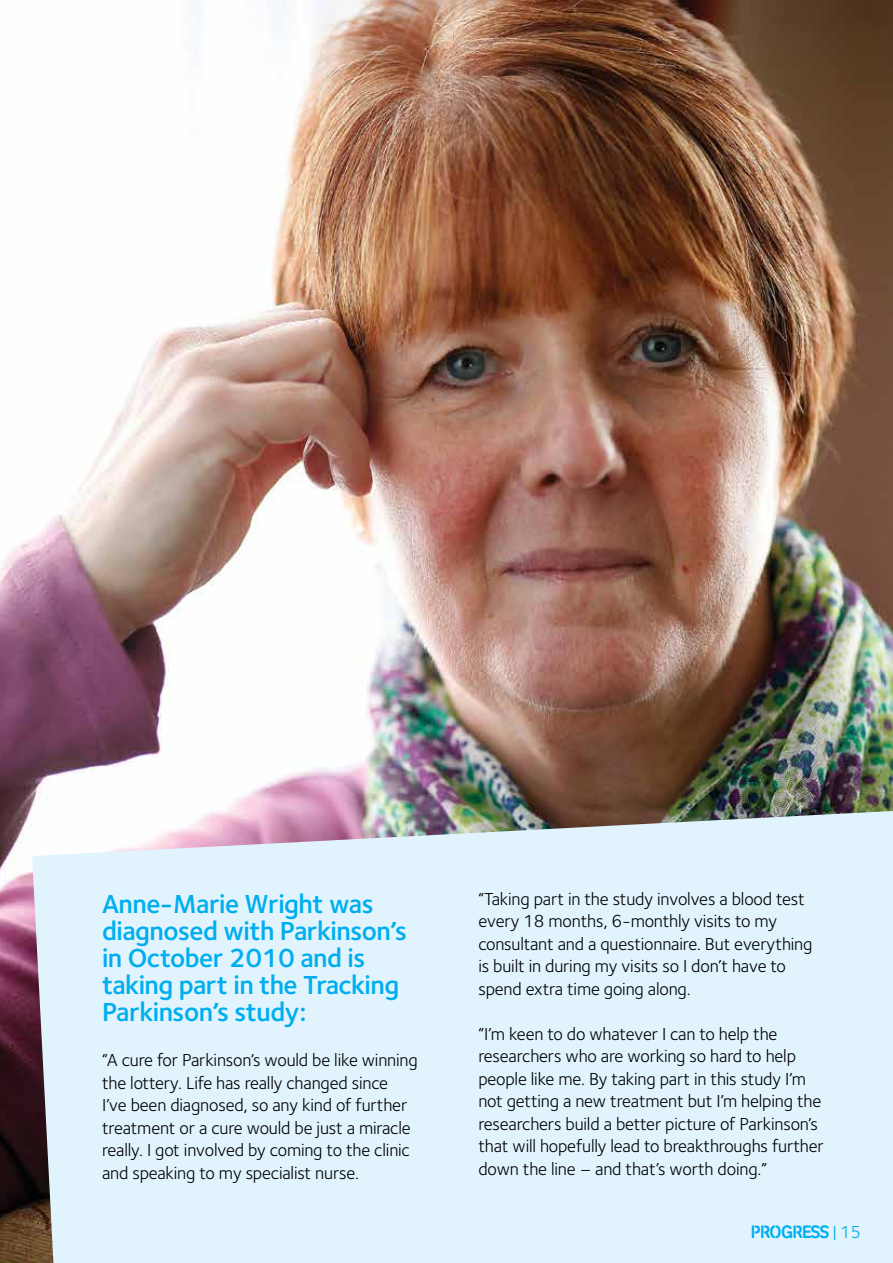
<style>
.page{position:relative;width:893px;height:1263px;background:#fff}
.page>*{position:absolute;margin:0;border:0;box-sizing:border-box;transform-origin:0 0}
.t1{font:600 27px/27px "Foundry Sterling";letter-spacing:-.02em;color:#00aeef}
.t2{font:18px/22.5px "Foundry Sterling";letter-spacing:-.01em;color:#000}
.t3{font:18px "Parkinsons UK Stencil";letter-spacing:-.03em;color:#00aeef}
.s1{font-family:"Foundry Sterling"}
</style>
<div class="page">
<img style="left:0;top:0;width:893px;height:1263px">
<div style="left:32px;top:811px;width:861px;height:452px;background:#e1f4fd"></div>
<h1 class="t1" style="left:102px;top:892px;width:306px">Anne-Marie Wright was diagnosed with Parkinson’s in October 2010 and is taking part in the Tracking<br>Parkinson’s study:</h1>
<p class="t2" style="left:102px;top:1049px;width:317px">“A cure for Parkinson’s would be like winning the lottery. Life has really changed since<br>I’ve been diagnosed, so any kind of further treatment or a cure would be just a miracle really. I got involved by coming to the clinic and speaking to my specialist nurse.</p>
<p class="t2" style="left:478px;top:888px;width:336px">“Taking part in the study involves a blood test every 18 months, 6-monthly visits to my consultant and a questionnaire. But everything is built in during my visits so I don’t have to spend extra time going along.</p>
<p class="t2" style="left:478px;top:1023px;width:347px">“I’m keen to do whatever I can to help the researchers who are working so hard to help people like me. By taking part in this study I’m not getting a new treatment but I’m helping the researchers build a better picture of Parkinson’s that will hopefully lead to breakthroughs further down the line – and that’s worth doing.”</p>
<p class="t3" style="left:751px;top:1221px;width:112px">PROGRESS <span class="s1">| 15</span></p>
</div>
